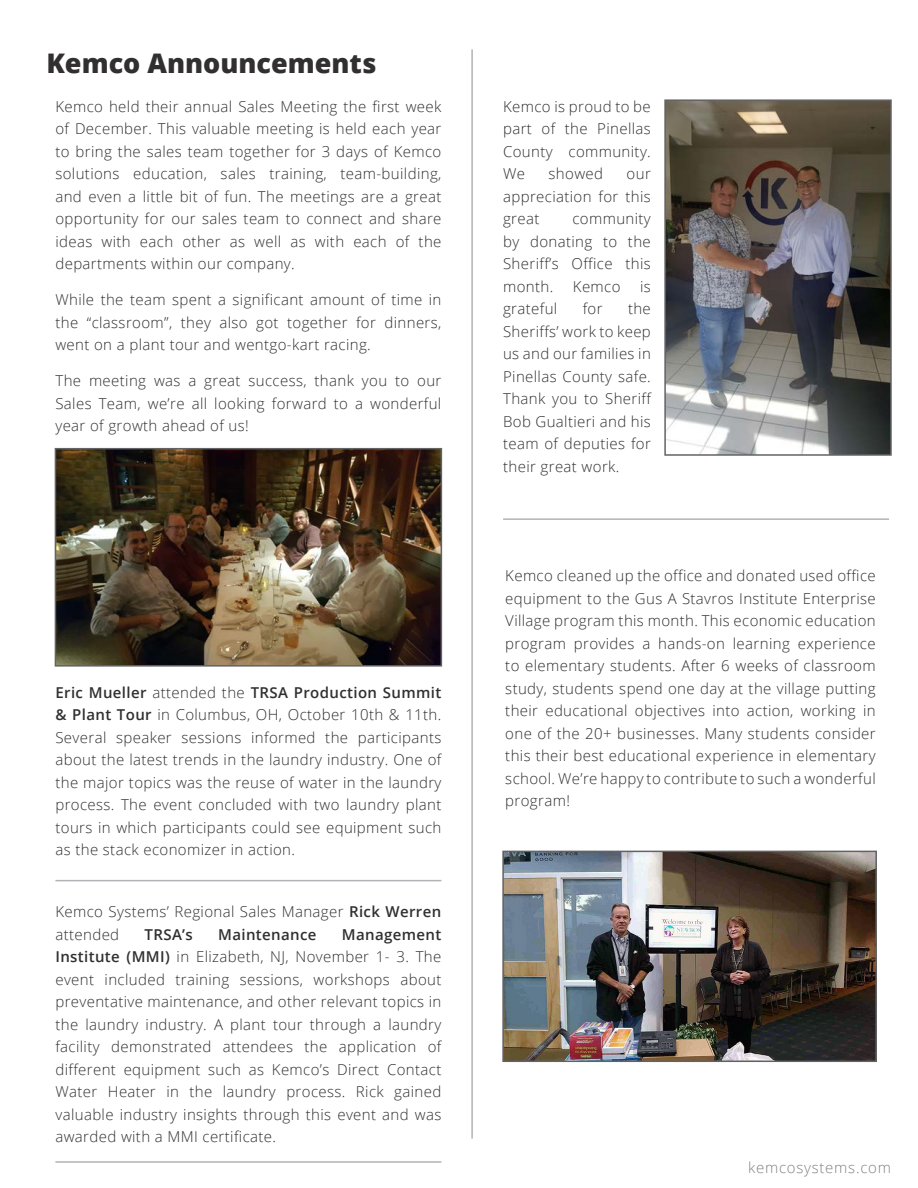
<style>
.page{position:relative;width:918px;height:1188px;background:#fff}
.page>*{position:absolute;margin:0;border:0;box-sizing:border-box;transform-origin:0 0}
.t1{font:800 27px "Open Sans";color:#312f30}
.t2{font:300 15px/22.5px "Open Sans";letter-spacing:.025em;color:#312f30;text-align:justify}
.t3{font:600 15px "Open Sans";letter-spacing:.025em;color:#312f30}
.t4{font:300 15px "Open Sans";letter-spacing:.05em;color:#808285}
.s1{font-weight:600}
</style>
<div class="page">
<hr style="left:471px;top:49px;width:2px;height:1090px;background:#b2b3b7">
<hr style="left:55px;top:1161px;width:386px;height:2px;background:#b2b3b7">
<hr style="left:503px;top:518px;width:386px;height:2px;background:#b2b3b7">
<hr style="left:55px;top:880px;width:386px;height:1px;background:#b2b3b7">
<img style="left:58px;top:451px;width:381px;height:213px">
<div style="left:55px;top:448px;width:387px;height:219px;border:2px solid #636366"></div>
<img style="left:667px;top:102px;width:222px;height:351px">
<div style="left:664px;top:99px;width:228px;height:357px;border:2px solid #636366"></div>
<img style="left:505px;top:854px;width:369px;height:205px">
<div style="left:502px;top:851px;width:375px;height:211px;border:2px solid #636366"></div>
<p class="t1" style="left:46px;top:43px;width:331px">Kemco Announcements</p>
<p class="t2" style="left:55px;top:95px;width:388px">Kemco held their annual Sales Meeting the first week of December. This valuable meeting is held each year to bring the sales team together for 3 days of Kemco solutions education, sales training, team-building, and even a little bit of fun. The meetings are a great opportunity for our sales team to connect and share ideas with each other as well as with each of the departments within our company.</p>
<p class="t2" style="left:55px;top:288px;width:388px">While the team spent a significant amount of time in the “classroom”, they also got together for dinners, went on a plant tour and wentgo-kart racing.</p>
<p class="t2" style="left:55px;top:369px;width:387px">The meeting was a great success, thank you to our Sales Team, we’re all looking forward to a wonderful year of growth ahead of us!</p>
<p class="t2" style="left:55px;top:680px;width:388px"><span class="s1">Eric Mueller</span> attended the <span class="s1">TRSA Production Summit &amp; Plant Tour</span> in Columbus, OH, October 10th &amp; 11th.<br>Several speaker sessions informed the participants about the latest trends in the laundry industry. One of the major topics was the reuse of water in the laundry process. The event concluded with two laundry plant tours in which participants could see equipment such as the stack economizer in action.</p>
<p class="t2" style="left:55px;top:900px;width:387px">Kemco Systems’ Regional Sales Manager <span class="s1">Rick Werren </span>attended</p>
<p class="t3" style="left:145px;top:924px;width:50px">TRSA’s</p>
<p class="t3" style="left:218px;top:924px;width:100px">Maintenance</p>
<p class="t2" style="left:55px;top:923px;width:387px;text-indent:286px"><span class="s1">Management Institute (MMI)</span> in Elizabeth, NJ, November 1- 3. The event included training sessions, workshops about preventative maintenance, and other relevant topics in the laundry industry. A plant tour through a laundry facility demonstrated attendees the application of different equipment such as Kemco’s Direct Contact Water Heater in the laundry process. Rick gained valuable industry insights through this event and was awarded with a MMI certificate.</p>
<p class="t2" style="left:503px;top:95px;width:149px">Kemco is proud to be part of the Pinellas County community.<br>We</p>
<p class="t2" style="left:549px;top:162px;width:56px">showed</p>
<p class="t2" style="left:503px;top:162px;width:149px;text-indent:124px">our appreciation for this great</p>
<p class="t2" style="left:503px;top:207px;width:149px;text-indent:69px">community by donating to the Sheriff’s Office this month.</p>
<p class="t2" style="left:573px;top:275px;width:49px">Kemco</p>
<p class="t2" style="left:640px;top:275px;width:12px">is</p>
<p class="t2" style="left:503px;top:297px;width:56px">grateful</p>
<p class="t2" style="left:583px;top:297px;width:21px">for</p>
<p class="t2" style="left:503px;top:297px;width:149px;text-indent:125px">the Sheriffs’ work to keep us and our families in Pinellas County safe.<br>Thank you to Sheriff Bob Gualtieri and his team of deputies for their great work.</p>
<p class="t2" style="left:505px;top:564px;width:372px">Kemco cleaned up the office and donated used office equipment to the Gus A Stavros Institute Enterprise Village program this month. This economic education program provides a hands-on learning experience to elementary students. After 6 weeks of classroom study, students spend one day at the village putting their educational objectives into action, working in one of the 20+ businesses. Many students consider this their best educational experience in elementary school. We’re happy to contribute to such a wonderful program!</p>
<p class="t4" style="left:748px;top:1157px;width:144px">kemcosystems.com</p>
</div>
